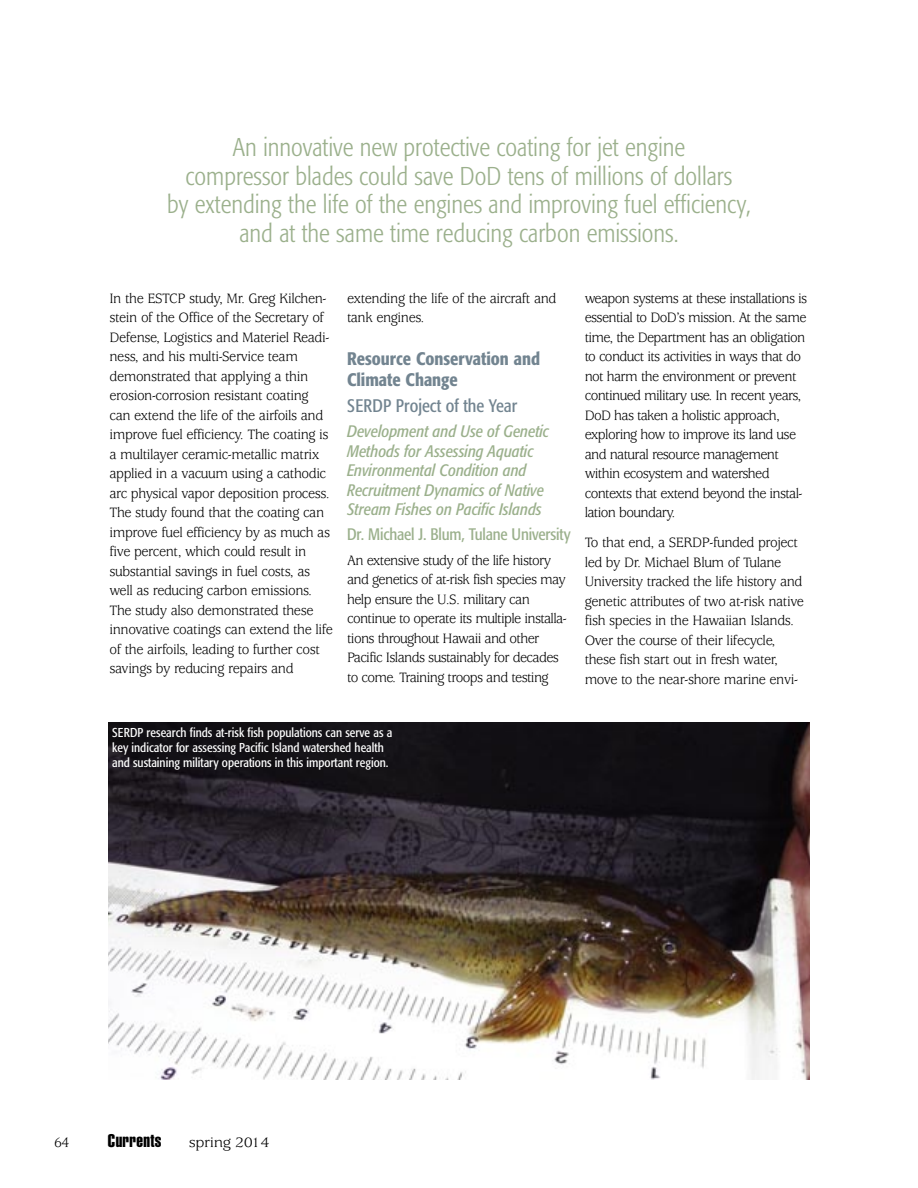
<style>
.page{position:relative;width:918px;height:1188px;background:#fff}
.page>*{position:absolute;margin:0;border:0;box-sizing:border-box;transform-origin:0 0}
.t1{font:300 condensed 25.5px/28.5px "Formata";color:#9bb08c;text-align:center}
.t2{font:500 condensed 18px/21px "Formata";color:#728490}
.t3{font:condensed 18px "Formata";color:#728490}
.t4{font:18px "Helvetica Extra Compressed";letter-spacing:.02em;color:#000;scale:1.1 1}
.t5{font:italic condensed 16.5px/19.5px "Formata";color:#9bb08c}
.t6{font:condensed 16.5px "Formata";letter-spacing:-.01em;color:#9bb08c}
.t7{font:15px/19.5px "Usherwood";letter-spacing:-.03em;color:#000;scale:.95 1}
.t8{font:15px "Usherwood";letter-spacing:-.03em;color:#000;scale:1.1 1}
.t9{font:condensed 12.75px/15px "Formata";color:#fff}
</style>
<div class="page">
<img style="left:108px;top:722px;width:702px;height:358px">
<h1 class="t1" style="left:167px;top:135px;width:585px">An innovative new protective coating for jet engine<br>compressor blades could save DoD tens of millions of dollars<br>by extending the life of the engines and improving fuel efficiency, and at the same time reducing carbon emissions.</h1>
<p class="t7" style="left:110px;top:290px;width:237px">In the ESTCP study, Mr. Greg Kilchen&shy;stein of the Office of the Secretary of Defense, Logistics and Materiel Readi&shy;ness, and his multi-Service team demonstrated that applying a thin erosion-corrosion resistant coating can extend the life of the airfoils and improve fuel efficiency. The coating is a multilayer ceramic-metallic matrix applied in a vacuum using a cathodic arc physical vapor deposition process.<br>The study found that the coating can improve fuel efficiency by as much as five percent, which could result in substantial savings in fuel costs, as well as reducing carbon emissions.<br>The study also demonstrated these innovative coatings can extend the life of the airfoils, leading to further cost savings by reducing repairs and</p>
<p class="t7" style="left:347px;top:290px;width:222px">extending the life of the aircraft and tank engines.</p>
<p class="t2" style="left:347px;top:349px;width:195px">Resource Conservation and<br>Climate Change</p>
<p class="t3" style="left:347px;top:398px;width:172px">SERDP Project of the Year</p>
<p class="t5" style="left:347px;top:423px;width:204px">Development and Use of Genetic<br>Methods for Assessing Aquatic<br>Environmental Condition and<br>Recruitment Dynamics of Native<br>Stream Fishes on Pacific Islands</p>
<p class="t6" style="left:347px;top:527px;width:225px">Dr. Michael J. Blum, Tulane University</p>
<p class="t7" style="left:347px;top:552px;width:233px">An extensive study of the life history and genetics of at-risk fish species may help ensure the U.S. military can continue to operate its multiple installa&shy;tions throughout Hawaii and other Pacific Islands sustainably for decades to come. Training troops and testing</p>
<p class="t7" style="left:585px;top:290px;width:236px">weapon systems at these installations is essential to DoD’s mission. At the same time, the Department has an obligation to conduct its activities in ways that do not harm the environment or prevent continued military use. In recent years, DoD has taken a holistic approach, exploring how to improve its land use and natural resource management within ecosystem and watershed contexts that extend beyond the instal&shy;lation boundary.</p>
<p class="t7" style="left:585px;top:535px;width:232px">To that end, a SERDP-funded project led by Dr. Michael Blum of Tulane University tracked the life history and genetic attributes of two at-risk native fish species in the Hawaiian Islands.<br>Over the course of their lifecycle, these fish start out in fresh water, move to the near-shore marine envi-</p>
<p class="t9" style="left:112px;top:726px;width:282px">SERDP research finds at-risk fish populations can serve as a key indicator for assessing Pacific Island watershed health and sustaining military operations in this important region.</p>
<p class="t7" style="left:54px;top:1134px;width:18px">64</p>
<p class="t4" style="left:108px;top:1134px;width:50px">Currents</p>
<p class="t8" style="left:189px;top:1137px;width:75px">spring 2014</p>
</div>
